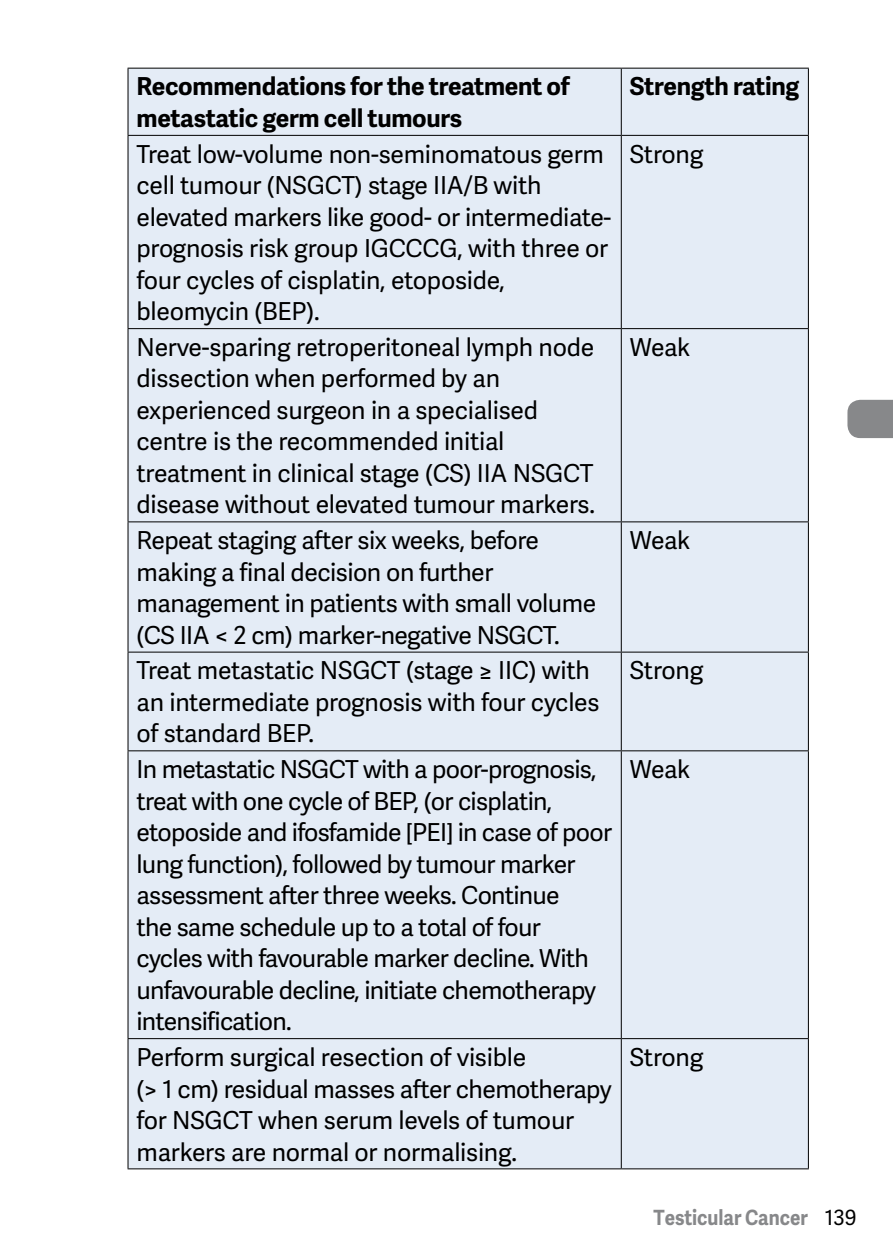
<style>
.page{position:relative;width:893px;height:1259px;background:#fff}
.page>*{position:absolute;margin:0;border:0;box-sizing:border-box;transform-origin:0 0}
.t1{font:24.6px/31.5px "Adelle Sans";letter-spacing:-.02em;color:#000}
.t2{font:700 24.6px/31.5px "Adelle Sans";letter-spacing:-.01em;color:#000}
.t3{font:700 21px "Adelle Sans";color:#87888a;scale:.9 1}
.s1{font-weight:400;color:#000}
</style>
<div class="page">
<div style="left:847px;top:400px;width:46px;height:38px;background:#87888a"></div>
<div style="left:129px;top:69px;width:679px;height:1099px;background:#e4ecf6"></div>
<hr style="left:621px;top:69px;width:1px;height:66px;background:#000">
<hr style="left:128px;top:135px;width:493px;height:1px;background:#000">
<hr style="left:621px;top:135px;width:188px;height:1px;background:#000">
<hr style="left:621px;top:136px;width:1px;height:192px;background:#000">
<hr style="left:128px;top:328px;width:493px;height:1px;background:#000">
<hr style="left:621px;top:328px;width:188px;height:1px;background:#000">
<hr style="left:621px;top:329px;width:1px;height:192px;background:#000">
<hr style="left:128px;top:521px;width:493px;height:1px;background:#000">
<hr style="left:621px;top:521px;width:188px;height:1px;background:#000">
<hr style="left:621px;top:522px;width:1px;height:129px;background:#000">
<hr style="left:128px;top:651px;width:493px;height:1px;background:#000">
<hr style="left:621px;top:651px;width:188px;height:1px;background:#000">
<hr style="left:621px;top:652px;width:1px;height:98px;background:#000">
<hr style="left:128px;top:750px;width:493px;height:1px;background:#000">
<hr style="left:621px;top:750px;width:188px;height:1px;background:#000">
<hr style="left:621px;top:751px;width:1px;height:287px;background:#000">
<hr style="left:128px;top:1038px;width:493px;height:1px;background:#000">
<hr style="left:621px;top:1038px;width:188px;height:1px;background:#000">
<hr style="left:621px;top:1039px;width:1px;height:129px;background:#000">
<hr style="left:128px;top:1168px;width:493px;height:1px;background:#000">
<hr style="left:621px;top:1168px;width:188px;height:1px;background:#000">
<hr style="left:128px;top:68px;width:493px;height:1px;background:#000">
<hr style="left:127px;top:69px;width:2px;height:66px;background:#000">
<hr style="left:621px;top:68px;width:188px;height:1px;background:#000">
<hr style="left:808px;top:69px;width:1px;height:66px;background:#000">
<hr style="left:127px;top:136px;width:2px;height:192px;background:#000">
<hr style="left:808px;top:136px;width:1px;height:192px;background:#000">
<hr style="left:127px;top:329px;width:2px;height:192px;background:#000">
<hr style="left:808px;top:329px;width:1px;height:192px;background:#000">
<hr style="left:127px;top:522px;width:2px;height:129px;background:#000">
<hr style="left:808px;top:522px;width:1px;height:129px;background:#000">
<hr style="left:127px;top:652px;width:2px;height:98px;background:#000">
<hr style="left:808px;top:652px;width:1px;height:98px;background:#000">
<hr style="left:127px;top:751px;width:2px;height:287px;background:#000">
<hr style="left:808px;top:751px;width:1px;height:287px;background:#000">
<hr style="left:127px;top:1039px;width:2px;height:129px;background:#000">
<hr style="left:808px;top:1039px;width:1px;height:129px;background:#000">
<p class="t2" style="left:137px;top:70px;width:435px">Recommendations for the treatment of metastatic germ cell tumours</p>
<p class="t2" style="left:630px;top:70px;width:171px">Strength rating</p>
<p class="t1" style="left:137px;top:137px;width:476px">Treat low-volume non-seminomatous germ cell tumour (NSGCT) stage IIA/B with elevated markers like good- or intermediate&shy;prognosis risk group IGCCCG, with three or four cycles of cisplatin, etoposide, bleomycin (BEP).</p>
<p class="t1" style="left:630px;top:137px;width:75px">Strong</p>
<p class="t1" style="left:137px;top:330px;width:460px">Nerve-sparing retroperitoneal lymph node dissection when performed by an experienced surgeon in a specialised centre is the recommended initial treatment in clinical stage (CS) IIA NSGCT disease without elevated tumour markers.</p>
<p class="t1" style="left:630px;top:330px;width:62px">Weak</p>
<p class="t1" style="left:137px;top:524px;width:461px">Repeat staging after six weeks, before making a final decision on further management in patients with small volume (CS IIA &lt; 2 cm) marker-negative NSGCT.</p>
<p class="t1" style="left:630px;top:524px;width:62px">Weak</p>
<p class="t1" style="left:137px;top:654px;width:464px">Treat metastatic NSGCT (stage ≥ IIC) with an intermediate prognosis with four cycles of standard BEP.</p>
<p class="t1" style="left:630px;top:654px;width:75px">Strong</p>
<p class="t1" style="left:137px;top:753px;width:477px">In metastatic NSGCT with a poor-prognosis, treat with one cycle of BEP, (or cisplatin, etoposide and ifosfamide [PEI] in case of poor lung function), followed by tumour marker assessment after three weeks. Continue<br>the same schedule up to a total of four cycles with favourable marker decline. With unfavourable decline, initiate chemotherapy intensification.</p>
<p class="t1" style="left:630px;top:753px;width:62px">Weak</p>
<p class="t1" style="left:137px;top:1040px;width:477px">Perform surgical resection of visible<br>(&gt; 1 cm) residual masses after chemotherapy for NSGCT when serum levels of tumour markers are normal or normalising.</p>
<p class="t1" style="left:630px;top:1040px;width:75px">Strong</p>
<p class="t3" style="left:653px;top:1202px;width:227px">Testicular Cancer <span class="s1">139</span></p>
</div>
